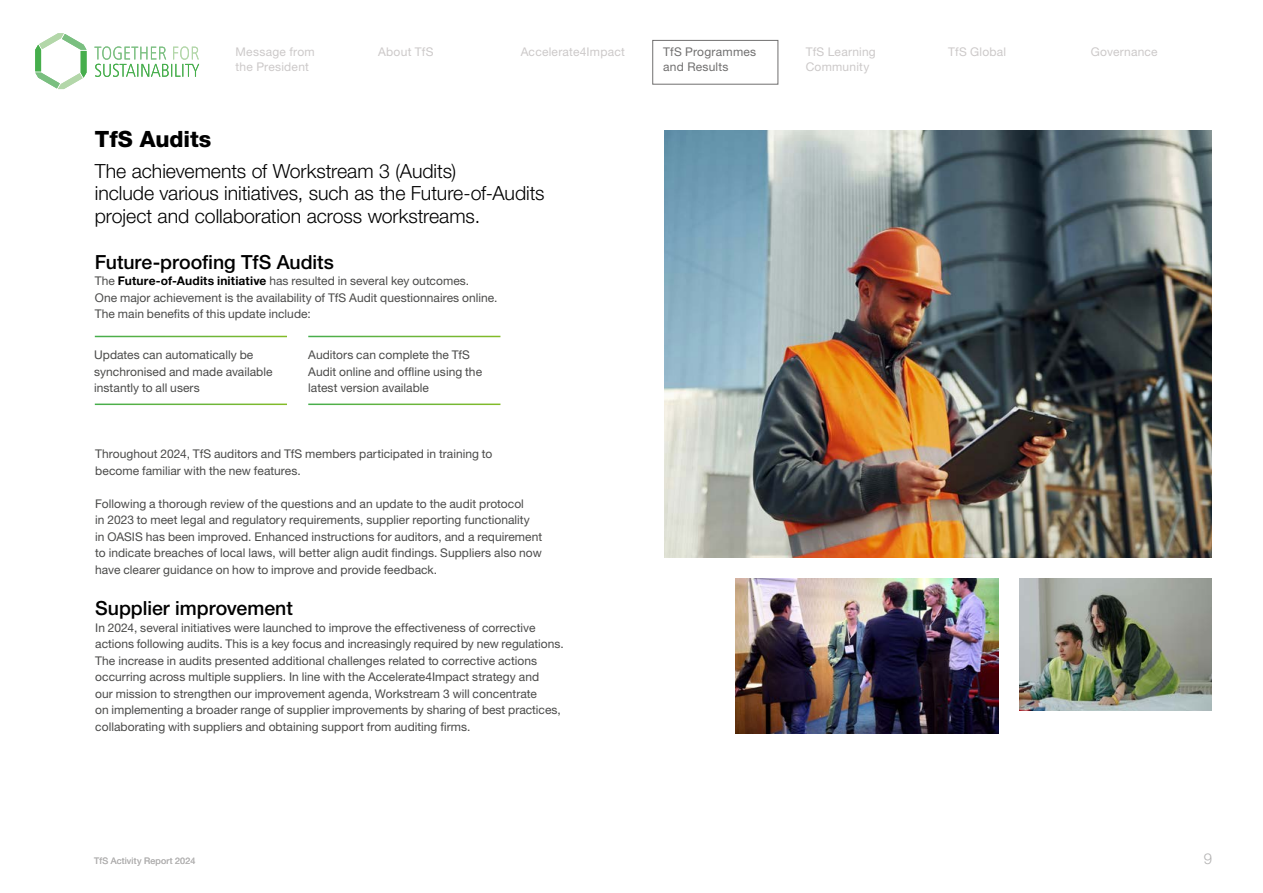
<style>
.page{position:relative;width:1263px;height:893px;background:#fff}
.page>*{position:absolute;margin:0;border:0;box-sizing:border-box;transform-origin:0 0}
.t1{font:800 22.5px "Helvetica Neue LT Std";color:#000}
.t2{font:300 19.5px/22.5px "Helvetica Neue LT Std";letter-spacing:-.005em;color:#000}
.t3{font:500 19.5px "Helvetica Neue LT Std";color:#000}
.t4{font:300 15px "Helvetica Neue LT Std";color:#b3b2b2}
.t5{font:12px/16.5px "Helvetica Neue LT Std";color:#4a4a49}
.t6{font:12px/14.4px "Helvetica Neue LT Std";letter-spacing:.02em;color:#ccc9c9}
.t7{font:12px/14.4px "Helvetica Neue LT Std";letter-spacing:.02em;color:#706f6f}
.t8{font:9px "Helvetica Neue LT Std";letter-spacing:.02em;color:#b3b2b2}
.s1{font-weight:700;color:#000}
</style>
<div class="page">
<div style="left:652px;top:40px;width:126px;height:44px;border:1px solid #706f6f"></div>
<img style="left:664px;top:131px;width:548px;height:426px">
<img style="left:1020px;top:579px;width:192px;height:131px">
<img style="left:735px;top:579px;width:263px;height:154px">
<svg style="left:35px;top:33px;width:52px;height:56px"></svg>
<svg style="left:94px;top:46px;width:105px;height:31px"></svg>
<p class="t6" style="left:236px;top:45px;width:81px">Message from the President</p>
<p class="t6" style="left:378px;top:45px;width:57px">About TfS</p>
<p class="t6" style="left:521px;top:45px;width:106px">Accelerate4Impact</p>
<p class="t7" style="left:663px;top:45px;width:95px">TfS Programmes and Results</p>
<p class="t6" style="left:806px;top:45px;width:72px">TfS Learning<br>Community</p>
<p class="t6" style="left:948px;top:45px;width:60px">TfS Global</p>
<p class="t6" style="left:1091px;top:45px;width:68px">Governance</p>
<h1 class="t1" style="left:95px;top:126px;width:118px">TfS Audits</h1>
<h2 class="t2" style="left:95px;top:159px;width:451px">The achievements of Workstream 3 (Audits)<br>include various initiatives, such as the Future-of-Audits project and collaboration across workstreams.</h2>
<h2 class="t3" style="left:95px;top:250px;width:241px">Future-proofing TfS Audits</h2>
<p class="t5" style="left:95px;top:272px;width:404px">The <span class="s1">Future-of-Audits initiative</span> has resulted in several key outcomes.<br>One major achievement is the availability of TfS Audit questionnaires online.<br>The main benefits of this update include:</p>
<p class="t5" style="left:94px;top:347px;width:180px">Updates can automatically be synchronised and made available instantly to all users</p>
<p class="t5" style="left:308px;top:347px;width:175px">Auditors can complete the TfS<br>Audit online and offline using the latest version available</p>
<p class="t5" style="left:95px;top:446px;width:399px">Throughout 2024, TfS auditors and TfS members participated in training to become familiar with the new features.</p>
<p class="t5" style="left:95px;top:495px;width:448px">Following a thorough review of the questions and an update to the audit protocol<br>in 2023 to meet legal and regulatory requirements, supplier reporting functionality in OASIS has been improved. Enhanced instructions for auditors, and a requirement to indicate breaches of local laws, will better align audit findings. Suppliers also now have clearer guidance on how to improve and provide feedback.</p>
<h2 class="t3" style="left:95px;top:596px;width:199px">Supplier improvement</h2>
<p class="t5" style="left:95px;top:619px;width:470px">In 2024, several initiatives were launched to improve the effectiveness of corrective actions following audits. This is a key focus and increasingly required by new regulations.<br>The increase in audits presented additional challenges related to corrective actions occurring across multiple suppliers. In line with the Accelerate4Impact strategy and<br>our mission to strengthen our improvement agenda, Workstream 3 will concentrate<br>on implementing a broader range of supplier improvements by sharing of best practices, collaborating with suppliers and obtaining support from auditing firms.</p>
<p class="t8" style="left:94px;top:855px;width:103px">TfS Activity Report 2024</p>
<p class="t4" style="left:1204px;top:849px;width:10px">9</p>
</div>
